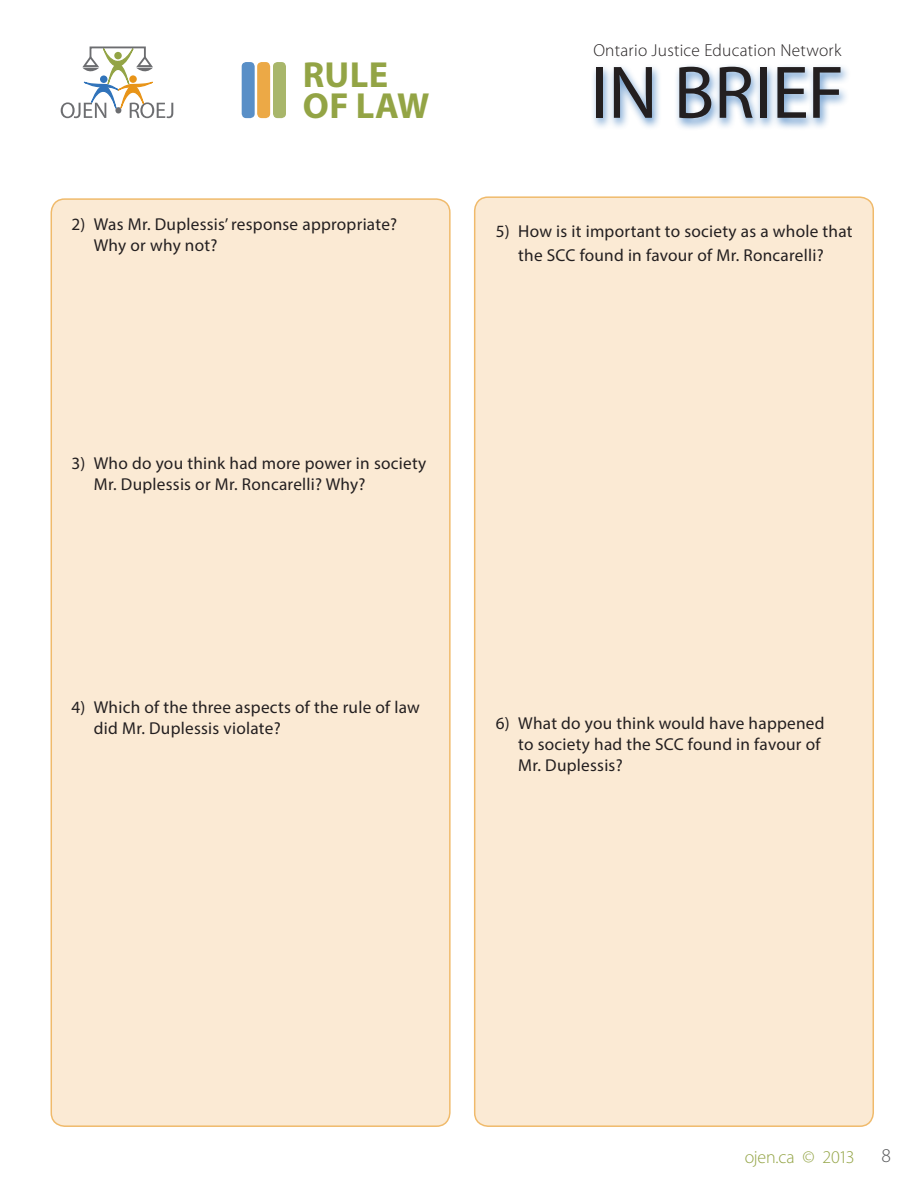
<style>
.page{position:relative;width:918px;height:1188px;background:#fff}
.page>*{position:absolute;margin:0;border:0;box-sizing:border-box;transform-origin:0 0}
.section_heading{font:75.3px "Myriad Pro";letter-spacing:-.01em;color:#231f20}
.t1{font:700 36.45px "Myriad Pro";letter-spacing:.01em;color:#93a445}
.t2{font:300 19.5px "Myriad Pro";color:#57585a}
.t3{font:300 18px "Myriad Pro";letter-spacing:-.015em;color:#93a445}
.t4{font:300 17.4px "Myriad Pro";letter-spacing:.015em;color:#231f20}
.Bullet_Text{font:17.25px/21px "Myriad Pro";letter-spacing:.015em;color:#231f20}
</style>
<div class="page">
<div style="left:475px;top:197px;width:398px;height:929px;background:#fbead4;border-radius:14px"></div>
<div style="left:474px;top:196px;width:400px;height:931px;border:2px solid #e89418;border-radius:14px"></div>
<div style="left:51px;top:199px;width:399px;height:927px;background:#fbead4;border-radius:14px"></div>
<div style="left:51px;top:198px;width:400px;height:929px;border:2px solid #e89418;border-radius:14px"></div>
<div style="left:591px;top:63px;width:260px;height:68px;background:#3073ba;opacity:.75"></div>
<svg style="left:61px;top:46px;width:112px;height:72px"></svg>
<div style="left:242px;top:62px;width:13px;height:56px;background:#598fc7;border-radius:4px"></div>
<div style="left:257px;top:62px;width:13px;height:56px;background:#eca946;border-radius:4px"></div>
<div style="left:273px;top:62px;width:13px;height:56px;background:#a8b66a;border-radius:4px"></div>
<p class="t1" style="left:303px;top:51px;width:87px">RULE</p>
<p class="t1" style="left:303px;top:82px;width:128px">OF LAW</p>
<p class="Bullet_Text" style="left:94px;top:214px;width:305px;text-indent:-22px">2) Was Mr. Duplessis’ response appropriate?<br>Why or why not?</p>
<p class="t4" style="left:593px;top:40px;width:250px">Ontario Justice Education Network</p>
<p class="section_heading" style="left:591px;top:46px;width:255px">IN BRIEF</p>
<p class="Bullet_Text" style="left:496px;top:219px;width:358px;line-height:24px;text-align:center">5) How is it important to society as a whole that the SCC found in favour of Mr. Roncarelli?</p>
<p class="Bullet_Text" style="left:94px;top:452px;width:334px;text-indent:-22px">3) Who do you think had more power in society<br>Mr. Duplessis or Mr. Roncarelli? Why?</p>
<p class="Bullet_Text" style="left:94px;top:697px;width:328px;text-indent:-22px">4) Which of the three aspects of the rule of law did Mr. Duplessis violate?</p>
<p class="Bullet_Text" style="left:518px;top:713px;width:308px;text-indent:-22px">6) What do you think would have happened to society had the SCC found in favour of<br>Mr. Duplessis?</p>
<p class="t3" style="left:745px;top:1146px;width:112px">ojen.ca © 2013</p>
<p class="t2" style="left:881px;top:1144px;width:11px">8</p>
</div>
